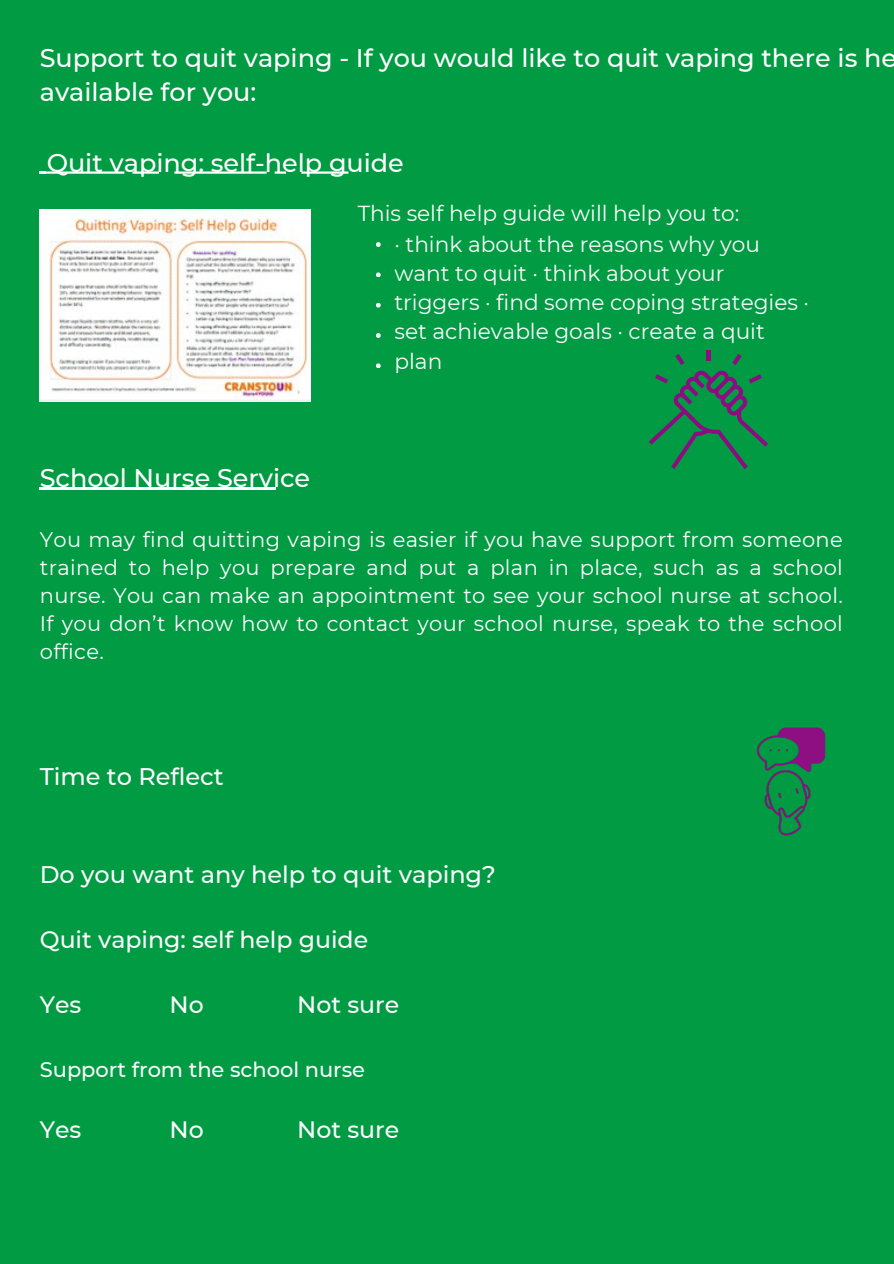
<style>
.page{position:relative;width:894px;height:1264px;background:#fff}
.page>*{position:absolute;margin:0;border:0;box-sizing:border-box;transform-origin:0 0}
.t1{font:500 25.5px/33.8px "Montserrat";color:#fff}
.t2{font:500 24px "Montserrat";color:#fbfbfc}
.t3{font:500 23.7px "Montserrat";color:#fbfbfc}
.t4{font:21.6px/29.2px "Montserrat";color:#fbfbfc}
.t5{font:21px/28.2px "Montserrat";letter-spacing:.015em;color:#fff;text-align:justify}
.t6{font:500 21px "Montserrat";color:#fbfbfc}
</style>
<div class="page">
<div style="left:0;top:0;width:893px;height:1263px;background:#009b42"></div>
<img style="left:40px;top:209px;width:270px;height:193px">
<svg style="left:40px;top:171px;width:308px;height:3px"></svg>
<hr style="left:40px;top:487px;width:230px;height:2px;background:#fff">
<svg style="left:270px;top:487px;width:6px;height:2px"></svg>
<svg style="left:376px;top:242px;width:4px;height:5px"></svg>
<svg style="left:376px;top:272px;width:4px;height:5px"></svg>
<svg style="left:376px;top:303px;width:4px;height:4px"></svg>
<svg style="left:376px;top:333px;width:4px;height:5px"></svg>
<svg style="left:376px;top:363px;width:4px;height:5px"></svg>
<svg style="left:732px;top:354px;width:9px;height:11px"></svg>
<svg style="left:675px;top:354px;width:9px;height:11px"></svg>
<hr style="left:706px;top:350px;width:4px;height:10px;background:#8e0c82">
<svg style="left:648px;top:371px;width:119px;height:98px"></svg>
<img style="left:756px;top:727px;width:70px;height:109px">
<p class="t1" style="left:40px;top:41px;width:858px">Support to quit vaping - If you would like to quit vaping there is he available for you:</p>
<p class="t1" style="left:47px;top:146px;width:358px">Quit vaping: self-help guide</p>
<h1 class="t1" style="left:40px;top:461px;width:272px">School Nurse Service</h1>
<p class="t4" style="left:357px;top:199px;width:383px">This self help guide will help you to:</p>
<p class="t4" style="left:394px;top:229px;width:416px">· think about the reasons why you want to quit · think about your triggers · find some coping strategies · set achievable goals · create a quit plan</p>
<p class="t5" style="left:40px;top:525px;width:804px">You may find quitting vaping is easier if you have support from someone trained to help you prepare and put a plan in place, such as a school nurse. You can make an appointment to see your school nurse at school.<br>If you don’t know how to contact your school nurse, speak to the school office.</p>
<h1 class="t2" style="left:40px;top:761px;width:185px">Time to Reflect</h1>
<h1 class="t2" style="left:40px;top:859px;width:457px">Do you want any help to quit vaping?</h1>
<p class="t3" style="left:40px;top:924px;width:330px">Quit vaping: self help guide</p>
<h1 class="t3" style="left:40px;top:989px;width:43px">Yes</h1>
<h1 class="t3" style="left:169px;top:989px;width:36px">No</h1>
<h1 class="t3" style="left:297px;top:989px;width:103px">Not sure</h1>
<h1 class="t6" style="left:40px;top:1056px;width:327px">Support from the school nurse</h1>
<h1 class="t3" style="left:40px;top:1114px;width:43px">Yes</h1>
<h2 class="t3" style="left:169px;top:1114px;width:36px">No</h2>
<h1 class="t3" style="left:297px;top:1114px;width:103px">Not sure</h1>
</div>
